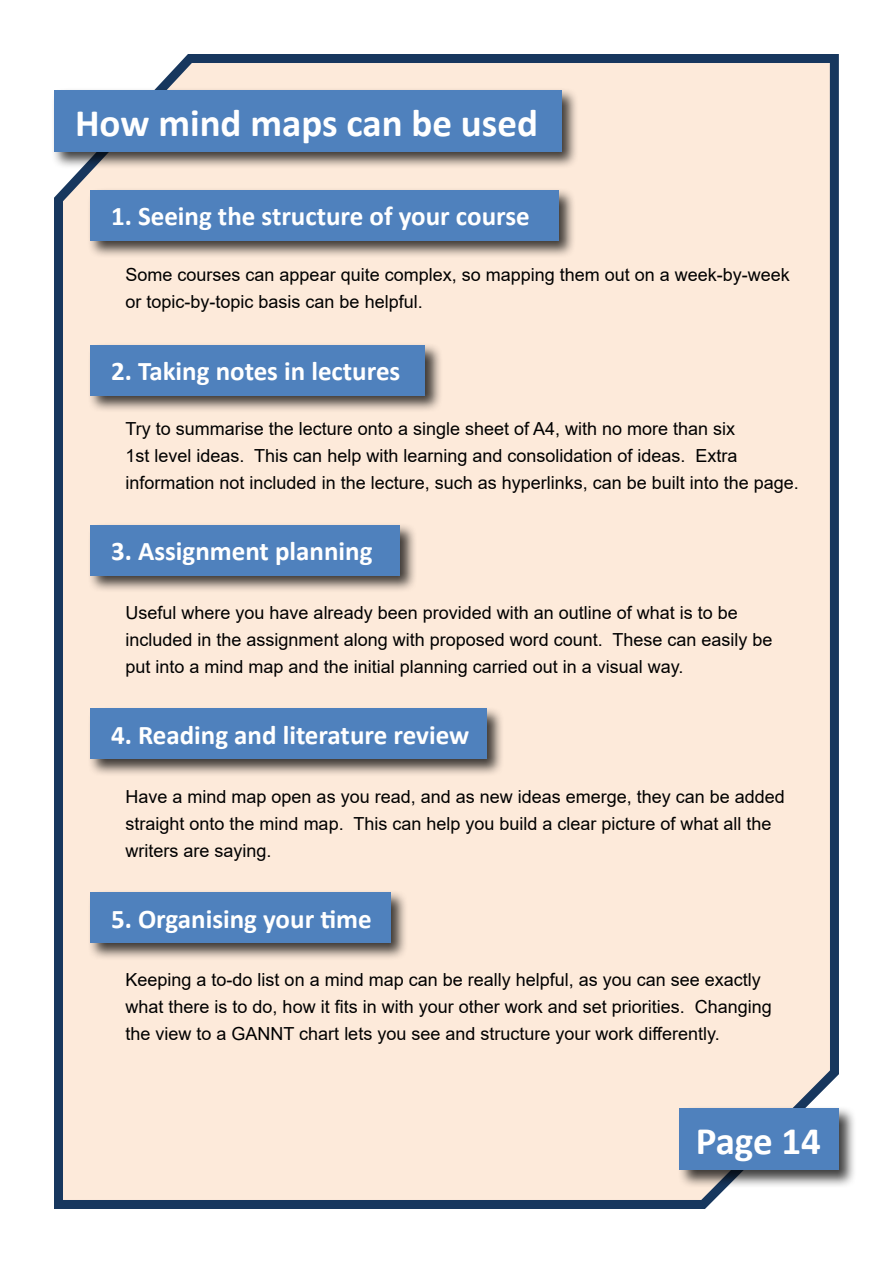
<style>
.page{position:relative;width:893px;height:1263px;background:#fff}
.page>*{position:absolute;margin:0;border:0;box-sizing:border-box;transform-origin:0 0}
.t1{font:700 39px "Calibri";color:#fff}
.t2{font:700 27px "Calibri";color:#fff}
.t3{font:18px/27px "Arial";color:#000}
</style>
<div class="page">
<div style="left:54px;top:54px;width:785px;height:1155px;background:#fdeada"></div>
<div style="left:677px;top:1106px;width:179px;height:82px;background:#000;opacity:.75"></div>
<div style="left:680px;top:1108px;width:159px;height:62px;background:#4f81bd"></div>
<div style="left:51px;top:87px;width:528px;height:83px;background:#000;opacity:.75"></div>
<div style="left:54px;top:90px;width:508px;height:62px;background:#4f81bd"></div>
<div style="left:87px;top:188px;width:488px;height:70px;background:#000;opacity:.75"></div>
<div style="left:90px;top:190px;width:468px;height:51px;background:#4f81bd"></div>
<div style="left:87px;top:342px;width:355px;height:71px;background:#000;opacity:.75"></div>
<div style="left:90px;top:345px;width:335px;height:50px;background:#4f81bd"></div>
<div style="left:87px;top:522px;width:330px;height:71px;background:#000;opacity:.75"></div>
<div style="left:90px;top:525px;width:309px;height:50px;background:#4f81bd"></div>
<div style="left:87px;top:706px;width:417px;height:71px;background:#000;opacity:.75"></div>
<div style="left:90px;top:709px;width:396px;height:50px;background:#4f81bd"></div>
<div style="left:87px;top:890px;width:321px;height:70px;background:#000;opacity:.75"></div>
<div style="left:90px;top:892px;width:301px;height:51px;background:#4f81bd"></div>
<p class="t1" style="left:75px;top:95px;width:464px">How mind maps can be used</p>
<p class="t2" style="left:111px;top:197px;width:420px">1. Seeing the structure of your course</p>
<p class="t3" style="left:126px;top:261px;width:666px">Some courses can appear quite complex, so mapping them out on a week-by-week or topic-by-topic basis can be helpful.</p>
<p class="t2" style="left:111px;top:352px;width:291px">2. Taking notes in lectures</p>
<p class="t3" style="left:126px;top:415px;width:675px">Try to summarise the lecture onto a single sheet of A4, with no more than six<br>1st level ideas. This can help with learning and consolidation of ideas. Extra information not included in the lecture, such as hyperlinks, can be built into the page.</p>
<p class="t2" style="left:111px;top:532px;width:263px">3. Assignment planning</p>
<p class="t3" style="left:126px;top:599px;width:649px">Useful where you have already been provided with an outline of what is to be included in the assignment along with proposed word count. These can easily be put into a mind map and the initial planning carried out in a visual way.</p>
<p class="t2" style="left:111px;top:716px;width:360px">4. Reading and literature review</p>
<p class="t3" style="left:126px;top:783px;width:661px">Have a mind map open as you read, and as new ideas emerge, they can be added straight onto the mind map. This can help you build a clear picture of what all the writers are saying.</p>
<p class="t2" style="left:111px;top:899px;width:262px">5. Organising your time</p>
<p class="t3" style="left:126px;top:966px;width:648px">Keeping a to-do list on a mind map can be really helpful, as you can see exactly what there is to do, how it fits in with your other work and set priorities. Changing the view to a GANNT chart lets you see and structure your work differently.</p>
<p class="t1" style="left:696px;top:1113px;width:127px">Page 14</p>
</div>
